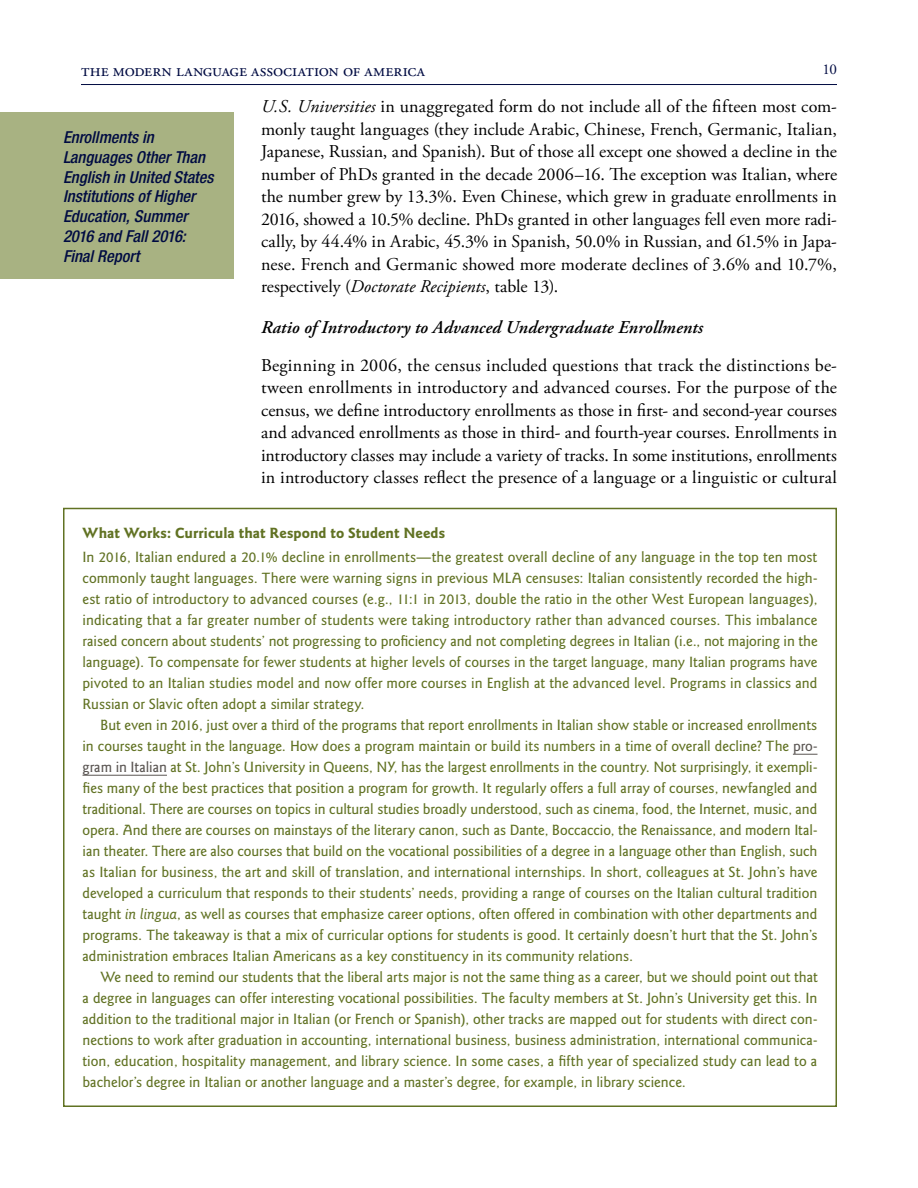
<style>
.page{position:relative;width:918px;height:1188px;background:#fff}
.page>*{position:absolute;margin:0;border:0;box-sizing:border-box;transform-origin:0 0}
.t1{font:18px/22.5px "Adobe Garamond Pro";letter-spacing:-.01em;color:#000;text-align:justify}
.t2{font:italic 600 18px "Adobe Garamond Pro";letter-spacing:.005em;color:#000}
.t3{font:18px "Adobe Garamond Pro";letter-spacing:-.005em;color:#000b42}
.t4{font:italic 500 condensed 16.5px/19.8px "Helvetica Neue LT Std";color:#000b42}
.t5{font:500 15.3px/21px "Goudy Sans Std";color:#617223;text-align:justify}
.t6{font:700 15.3px "Goudy Sans Std";color:#617223}
.t7{font:15px "Adobe Garamond Pro";color:#000b42}
.s1{font-style:italic}
.s2{color:#5b5653}
</style>
<div class="page">
<hr style="left:81px;top:84px;width:756px;height:1px;background:#000b42">
<div style="left:0;top:113px;width:234px;height:166px;background:#a8b282"></div>
<svg style="left:793px;top:754px;width:25px;height:1px"></svg>
<hr style="left:82px;top:775px;width:85px;height:1px;background:#5b5653">
<p class="t3" style="left:81px;top:60px;width:345px">the modern language association of america</p>
<p class="t7" style="left:823px;top:60px;width:16px">10</p>
<p class="t1" style="left:261px;top:96px;width:578px"><span class="s1">U.S. Universities</span> in unaggregated form do not include all of the fifteen most com&shy;monly taught languages (they include Arabic, Chinese, French, Germanic, Italian, Japanese, Russian, and Spanish). But of those all except one showed a decline in the number of PhDs granted in the decade 2006–16. The exception was Italian, where the number grew by 13.3%. Even Chinese, which grew in graduate enrollments in 2016, showed a 10.5% decline. PhDs granted in other languages fell even more radi&shy;cally, by 44.4% in Arabic, 45.3% in Spanish, 50.0% in Russian, and 61.5% in Japa&shy;nese. French and Germanic showed more moderate declines of 3.6% and 10.7%, respectively (<span class="s1">Doctorate Recipients</span>, table 13).</p>
<p class="t2" style="left:261px;top:317px;width:444px">Ratio of Introductory to Advanced Undergraduate Enrollments</p>
<p class="t1" style="left:261px;top:354px;width:578px">Beginning in 2006, the census included questions that track the distinctions be&shy;tween enrollments in introductory and advanced courses. For the purpose of the census, we define introductory enrollments as those in first- and second-year courses and advanced enrollments as those in third- and fourth-year courses. Enrollments in introductory classes may include a variety of tracks. In some institutions, enrollments in introductory classes reflect the presence of a language or a linguistic or cultural</p>
<p class="t6" style="left:82px;top:524px;width:364px">What Works: Curricula that Respond to Student Needs</p>
<p class="t5" style="left:82px;top:547px;width:737px">In 2016, Italian endured a 20.1% decline in enrollments—the greatest overall decline of any language in the top ten most commonly taught languages. There were warning signs in previous MLA censuses: Italian consistently recorded the high&shy;est ratio of introductory to advanced courses (e.g., 11:1 in 2013, double the ratio in the other West European languages), indicating that a far greater number of students were taking introductory rather than advanced courses. This imbalance raised concern about students’ not progressing to proficiency and not completing degrees in Italian (i.e., not majoring in the language). To compensate for fewer students at higher levels of courses in the target language, many Italian programs have pivoted to an Italian studies model and now offer more courses in English at the advanced level. Programs in classics and Russian or Slavic often adopt a similar strategy.</p>
<p class="t5" style="left:82px;top:715px;width:737px;text-indent:18px">But even in 2016, just over a third of the programs that report enrollments in Italian show stable or increased enrollments in courses taught in the language. How does a program maintain or build its numbers in a time of overall decline? The <span class="s2">pro&shy;gram in Italian</span> at St. John’s University in Queens, NY, has the largest enrollments in the country. Not surprisingly, it exempli&shy;fies many of the best practices that position a program for growth. It regularly offers a full array of courses, newfangled and traditional. There are courses on topics in cultural studies broadly understood, such as cinema, food, the Internet, music, and opera. And there are courses on mainstays of the literary canon, such as Dante, Boccaccio, the Renaissance, and modern Ital&shy;ian theater. There are also courses that build on the vocational possibilities of a degree in a language other than English, such as Italian for business, the art and skill of translation, and international internships. In short, colleagues at St. John’s have developed a curriculum that responds to their students’ needs, providing a range of courses on the Italian cultural tradition taught <span class="s1">in lingua</span>, as well as courses that emphasize career options, often offered in combination with other departments and programs. The takeaway is that a mix of curricular options for students is good. It certainly doesn’t hurt that the St. John’s administration embraces Italian Americans as a key constituency in its community relations.</p>
<p class="t5" style="left:82px;top:967px;width:737px;text-indent:18px">We need to remind our students that the liberal arts major is not the same thing as a career, but we should point out that a degree in languages can offer interesting vocational possibilities. The faculty members at St. John’s University get this. In addition to the traditional major in Italian (or French or Spanish), other tracks are mapped out for students with direct con&shy;nections to work after graduation in accounting, international business, business administration, international communica&shy;tion, education, hospitality management, and library science. In some cases, a fifth year of specialized study can lead to a bachelor’s degree in Italian or another language and a master’s degree, for example, in library science.</p>
<p class="t4" style="left:63px;top:128px;width:152px">Enrollments in<br>Languages Other Than<br>English in United States<br>Institutions of Higher<br>Education, Summer<br>2016 and Fall 2016:<br>Final Report</p>
</div>
